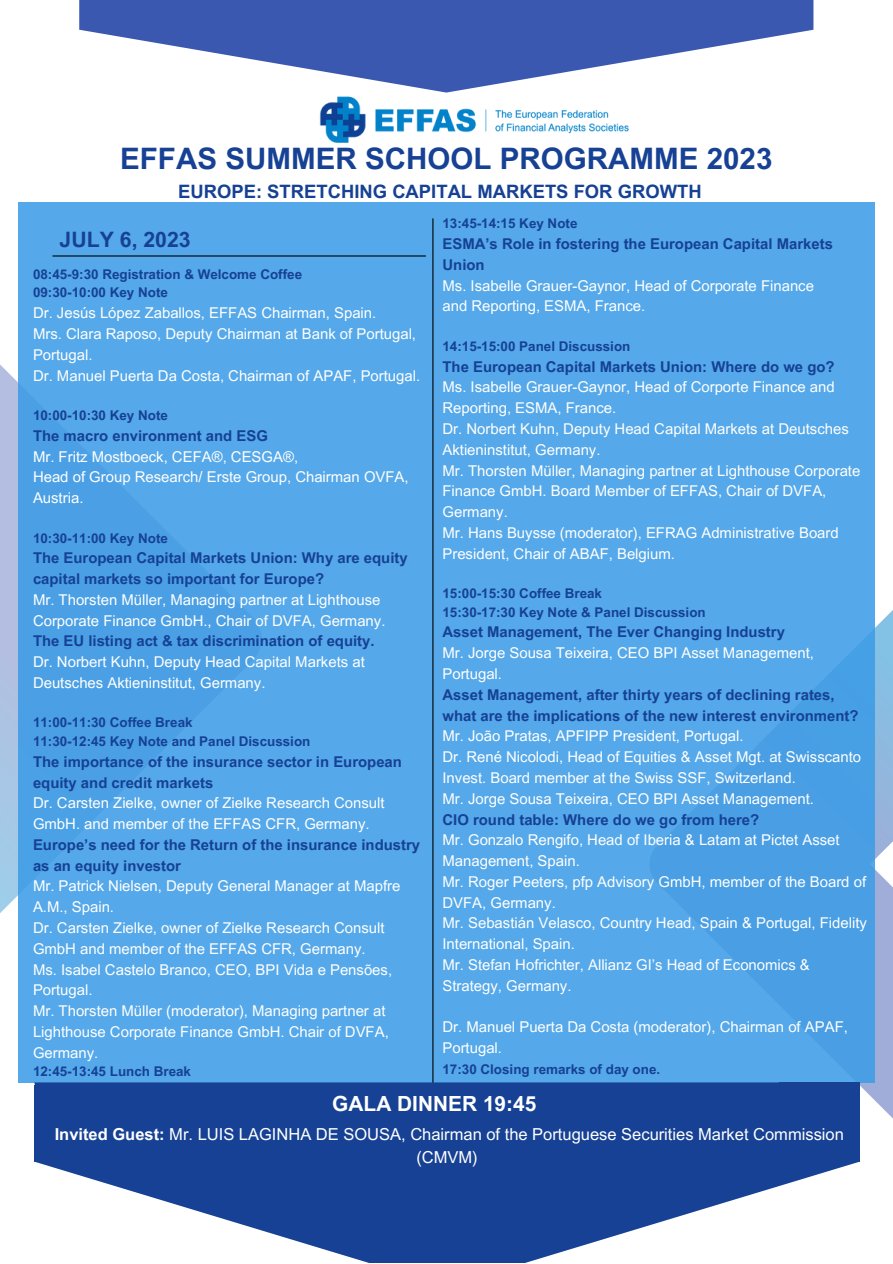
<style>
.page{position:relative;width:893px;height:1264px;background:#fff}
.page>*{position:absolute;margin:0;border:0;box-sizing:border-box;transform-origin:0 0}
.t1{font:700 29.55px "Arial MT Pro";color:#164194}
.t2{font:700 21.3px "Arial MT Pro";color:#164194}
.t3{font:700 20.85px "Arial MT Pro";color:#fff}
.t4{font:700 18.45px "Arial MT Pro";color:#164194}
.t5{font:16.5px "Arial MT Pro";color:#fff}
.t6{font:14.85px/20.7px "Arial MT Pro";color:#fff}
.t7{font:700 14.85px/20.7px "Arial MT Pro";color:#164194}
.t8{font:700 13.5px "Arial MT Pro";color:#164194}
.s1{font-weight:700}
</style>
<div class="page">
<svg style="left:859px;top:536px;width:33px;height:625px;fill:#9fadd8"></svg>
<svg style="left:874px;top:537px;width:18px;height:327px"></svg>
<div style="left:0;top:364px;width:18px;height:274px;background:#b3bee0"></div>
<svg style="left:0;top:638px;width:18px;height:275px;background:#abc7e5"></svg>
<div style="left:18px;top:202px;width:856px;height:880px;background:#55a8e9"></div>
<svg style="left:79px;top:0;width:734px;height:93px;fill:#3a58af"></svg>
<img style="left:319px;top:96px;width:310px;height:47px">
<hr style="left:432px;top:218px;width:1px;height:883px;background:#000">
<hr style="left:52px;top:255px;width:374px;height:1px;background:#000">
<div style="left:34px;top:1082px;width:745px;height:79px;background:#164194"></div>
<svg style="left:34px;top:1161px;width:826px;height:101px;fill:#164194"></svg>
<div style="left:779px;top:1082px;width:80px;height:79px;background:#164194"></div>
<div style="left:34px;top:1084px;width:81px;height:77px;background:#164194"></div>
<div style="left:319px;top:1090px;width:230px;height:33px;background:#164194"></div>
<p class="t1" style="left:120px;top:147px;width:653px">EFFAS SUMMER SCHOOL PROGRAMME 2023</p>
<p class="t4" style="left:178px;top:184px;width:525px">EUROPE: STRETCHING CAPITAL MARKETS FOR GROWTH</p>
<p class="t8" style="left:442px;top:218px;width:136px">13:45-14:15 Key Note</p>
<p class="t7" style="left:442px;top:235px;width:392px">ESMA’s Role in fostering the European Capital Markets<br>Union</p>
<p class="t6" style="left:442px;top:277px;width:373px">Ms. Isabelle Grauer-Gaynor, Head of Corporate Finance and Reporting, ESMA, France.</p>
<p class="t8" style="left:442px;top:341px;width:189px">14:15-15:00 Panel Discussion</p>
<p class="t7" style="left:442px;top:358px;width:393px">The European Capital Markets Union: Where do we go?</p>
<p class="t6" style="left:442px;top:379px;width:393px">Ms. Isabelle Grauer-Gaynor, Head of Corporte Finance and<br>Reporting, ESMA, France.</p>
<p class="t6" style="left:442px;top:420px;width:408px">Dr. Norbert Kuhn, Deputy Head Capital Markets at Deutsches<br>Aktieninstitut, Germany.</p>
<p class="t6" style="left:442px;top:462px;width:419px">Mr. Thorsten Müller, Managing partner at Lighthouse Corporate<br>Finance GmbH. Board Member of EFFAS, Chair of DVFA,<br>Germany.</p>
<p class="t6" style="left:442px;top:524px;width:398px">Mr. Hans Buysse (moderator), EFRAG Administrative Board<br>President, Chair of ABAF, Belgium.</p>
<p class="t8" style="left:442px;top:588px;width:161px">15:00-15:30 Coffee Break</p>
<p class="t8" style="left:442px;top:607px;width:265px">15:30-17:30 Key Note &amp; Panel Discussion</p>
<p class="t7" style="left:442px;top:623px;width:344px">Asset Management, The Ever Changing Industry</p>
<p class="t6" style="left:442px;top:644px;width:373px">Mr. Jorge Sousa Teixeira, CEO BPI Asset Management,<br>Portugal.</p>
<p class="t7" style="left:442px;top:686px;width:417px">Asset Management, after thirty years of declining rates, what are the implications of the new interest environment?</p>
<p class="t6" style="left:442px;top:727px;width:303px">Mr. João Pratas, APFIPP President, Portugal.</p>
<p class="t6" style="left:442px;top:748px;width:420px">Dr. René Nicolodi, Head of Equities &amp; Asset Mgt. at Swisscanto<br>Invest. Board member at the Swiss SSF, Switzerland.</p>
<p class="t6" style="left:442px;top:790px;width:373px">Mr. Jorge Sousa Teixeira, CEO BPI Asset Management.</p>
<p class="t7" style="left:442px;top:810px;width:318px">CIO round table: Where do we go from here?</p>
<p class="t6" style="left:442px;top:831px;width:398px">Mr. Gonzalo Rengifo, Head of Iberia &amp; Latam at Pictet Asset<br>Management, Spain.</p>
<p class="t6" style="left:442px;top:873px;width:425px">Mr. Roger Peeters, pfp Advisory GmbH, member of the Board of<br>DVFA, Germany.</p>
<p class="t6" style="left:442px;top:914px;width:426px">Mr. Sebastián Velasco, Country Head, Spain &amp; Portugal, Fidelity<br>International, Spain.</p>
<p class="t6" style="left:442px;top:956px;width:369px">Mr. Stefan Hofrichter, Allianz GI’s Head of Economics &amp;<br>Strategy, Germany.</p>
<p class="t6" style="left:442px;top:1018px;width:407px">Dr. Manuel Puerta Da Costa (moderator), Chairman of APAF,<br>Portugal.</p>
<p class="t2" style="left:60px;top:232px;width:133px">JULY 6, 2023</p>
<p class="t8" style="left:33px;top:269px;width:271px">08:45-9:30 Registration &amp; Welcome Coffee</p>
<p class="t8" style="left:33px;top:288px;width:136px">09:30-10:00 Key Note</p>
<p class="t6" style="left:33px;top:304px;width:345px">Dr. Jesús López Zaballos, EFFAS Chairman, Spain.</p>
<p class="t6" style="left:33px;top:325px;width:384px">Mrs. Clara Raposo, Deputy Chairman at Bank of Portugal,<br>Portugal.</p>
<p class="t6" style="left:33px;top:367px;width:389px">Dr. Manuel Puerta Da Costa, Chairman of APAF, Portugal.</p>
<p class="t8" style="left:33px;top:410px;width:136px">10:00-10:30 Key Note</p>
<p class="t7" style="left:33px;top:427px;width:236px">The macro environment and ESG</p>
<p class="t6" style="left:33px;top:448px;width:267px">Mr. Fritz Mostboeck, CEFA®, CESGA®,</p>
<p class="t6" style="left:33px;top:468px;width:377px">Head of Group Research/ Erste Group, Chairman OVFA,<br>Austria.</p>
<p class="t8" style="left:33px;top:532px;width:136px">10:30-11:00 Key Note</p>
<p class="t7" style="left:33px;top:549px;width:376px">The European Capital Markets Union: Why are equity capital markets so important for Europe?</p>
<p class="t6" style="left:33px;top:591px;width:354px">Mr. Thorsten Müller, Managing partner at Lighthouse<br>Corporate Finance GmbH., Chair of DVFA, Germany.</p>
<p class="t7" style="left:33px;top:632px;width:343px">The EU listing act &amp; tax discrimination of equity.</p>
<p class="t6" style="left:33px;top:653px;width:333px">Dr. Norbert Kuhn, Deputy Head Capital Markets at<br>Deutsches Aktieninstitut, Germany.</p>
<p class="t8" style="left:33px;top:717px;width:161px">11:00-11:30 Coffee Break</p>
<p class="t8" style="left:33px;top:736px;width:279px">11:30-12:45 Key Note and Panel Discussion</p>
<p class="t7" style="left:33px;top:753px;width:370px">The importance of the insurance sector in European equity and credit markets</p>
<p class="t6" style="left:33px;top:794px;width:353px">Dr. Carsten Zielke, owner of Zielke Research Consult<br>GmbH. and member of the EFFAS CFR, Germany.</p>
<p class="t7" style="left:33px;top:836px;width:388px">Europe’s need for the Return of the insurance industry as an equity investor</p>
<p class="t6" style="left:33px;top:877px;width:369px">Mr. Patrick Nielsen, Deputy General Manager at Mapfre<br>A.M., Spain.</p>
<p class="t6" style="left:33px;top:919px;width:353px">Dr. Carsten Zielke, owner of Zielke Research Consult<br>GmbH and member of the EFFAS CFR, Germany.</p>
<p class="t6" style="left:33px;top:960px;width:360px">Ms. Isabel Castelo Branco, CEO, BPI Vida e Pensões,<br>Portugal.</p>
<p class="t6" style="left:33px;top:1002px;width:357px">Mr. Thorsten Müller (moderator), Managing partner at<br>Lighthouse Corporate Finance GmbH. Chair of DVFA,<br>Germany.</p>
<p class="t8" style="left:33px;top:1066px;width:160px">12:45-13:45 Lunch Break</p>
<p class="t8" style="left:442px;top:1064px;width:219px">17:30 Closing remarks of day one.</p>
<p class="t3" style="left:332px;top:1095px;width:205px">GALA DINNER 19:45</p>
<p class="t5" style="left:55px;top:1127px;width:790px"><span class="s1">Invited Guest:</span> Mr. LUIS LAGINHA DE SOUSA, Chairman of the Portuguese Securities Market Commission</p>
<p class="t5" style="left:416px;top:1150px;width:63px">(CMVM)</p>
</div>
